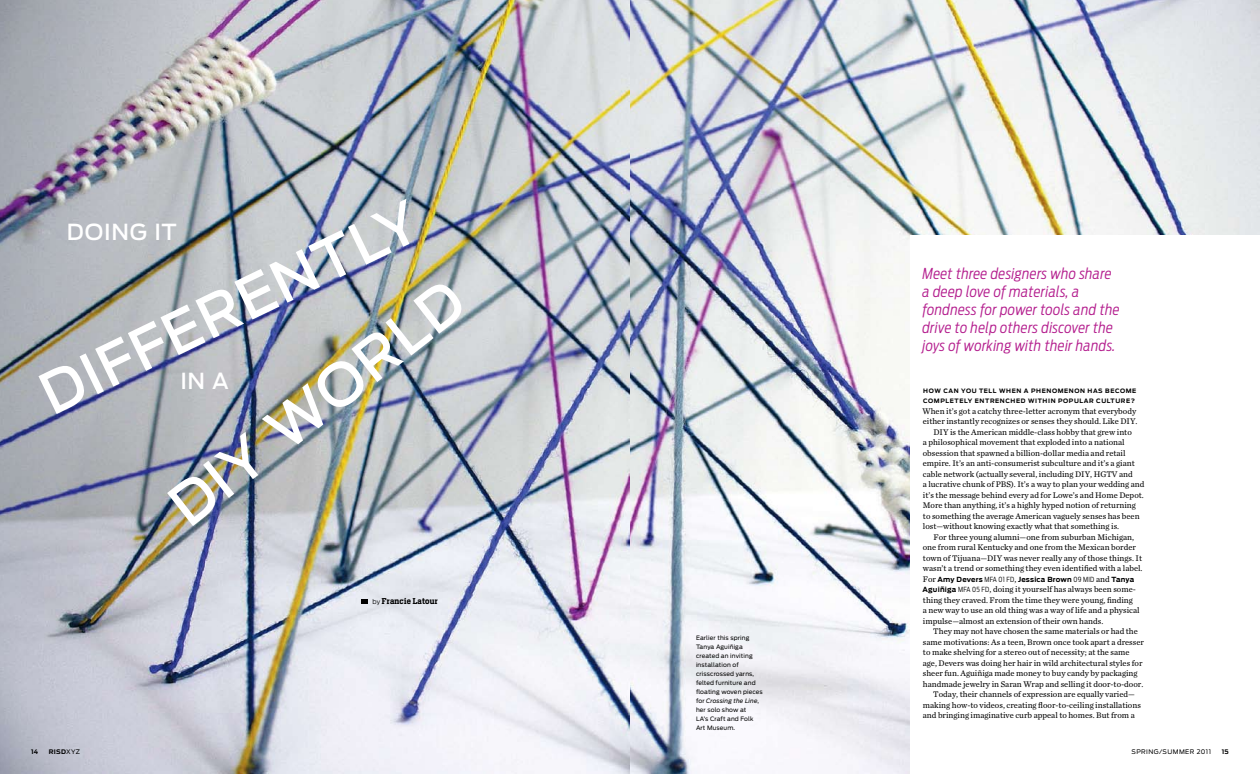
<style>
.page{position:relative;width:1260px;height:774px;background:#fff}
.page>*{position:absolute;margin:0;border:0;box-sizing:border-box;transform-origin:0 0}
.t1{font:500 56.6px "Antenna";color:#fff}
.t2{font:500 22px "Antenna";letter-spacing:.035em;color:#fff}
.t3{font:italic 300 15px/18px "Antenna Cond";letter-spacing:.02em;color:#b41e8e}
.t4{font:8.5px/10.5px "Chronicle Text G2";color:#000}
.t5{font:700 8px "Receiver Beta Cond";letter-spacing:.03em;color:#000}
.t6{font:700 7px "Antenna";letter-spacing:.03em;color:#000}
.t7{font:6.2px "Antenna";letter-spacing:.07em;color:#000}
.t8{font:700 6.2px "Antenna";color:#000}
.t9{font:6px/9px "Antenna";letter-spacing:.02em;color:#000}
.t10{font:700 6px/10.5px "Antenna";letter-spacing:.1em;color:#000}
.s1{font-weight:700}
.s2{font-family:"Antenna";font-weight:300;font-size:6.5px}
.s3{font-style:italic}
.s4{font-family:"Chronicle Text G2";font-weight:400;font-size:8.5px}
.s5{font-family:"Antenna Cond";font-weight:300}
.s6{font-family:"Antenna";font-weight:700;font-size:7px}
.s7{font-family:"Antenna Cond";font-weight:300;font-size:7px}
</style>
<div class="page">
<img style="left:0;top:0;width:1260px;height:774px">
<div style="left:910px;top:235px;width:350px;height:539px;background:#fff"></div>
<svg style="left:361px;top:599px;width:7px;height:5px"></svg>
<h1 class="t1" style="left:29px;top:368px;width:415px;rotate:-26deg">DIFFERENTLY</h1>
<h2 class="t2" style="left:67px;top:219px;width:112px">DOING IT</h2>
<h1 class="t1" style="left:156px;top:486px;width:357px;rotate:-38deg">DIY WORLD</h1>
<h2 class="t2" style="left:180px;top:368px;width:50px">IN A</h2>
<p class="t8" style="left:31px;top:748px;width:9px">14</p>
<p class="t8" style="left:49px;top:748px;width:5px">RIS</p>
<p class="t7" style="left:61px;top:748px;width:21px"><span class="s1">D</span>XYZ</p>
<p class="t5" style="left:372px;top:596px;width:67px"><span class="s2">by</span> Francie Latour</p>
<p class="t9" style="left:696px;top:633px;width:68px">Earlier this spring<br>Tanya Aguiñiga created an inviting installation of crisscrossed yarns, felted furniture and floating woven pieces for <span class="s3">Crossing the Line</span>, her solo show at<br>LA’s Craft and Folk<br>Art M useum.</p>
<h3 class="t3" style="left:922px;top:264px;width:199px">Meet three designers who share a deep love of materials, a fondness for power tools and the drive to help others discover the joys of working with their hands.</h3>
<p class="t10" style="left:923px;top:385px;width:215px">HOW CAN YOU TELL WHEN A PHENOMENON HAS BECOME<br>COMPLETELY ENTRENCHED WITHIN POPULAR CULTURE?</p>
<p class="t4" style="left:923px;top:406px;width:215px">When it’s got a catchy three-letter acronym that everybody</p>
<p class="t4" style="left:923px;top:416px;width:216px">either instantly recognizes or senses they should. Like DIY.</p>
<p class="t4" style="left:933px;top:427px;width:200px">DIY is the American middle-class hobby that grew into</p>
<p class="t4" style="left:923px;top:437px;width:203px">a philosophical movement that exploded into a national</p>
<p class="t4" style="left:923px;top:448px;width:204px">obsession that spawned a billion-dollar media and retail</p>
<p class="t4" style="left:923px;top:458px;width:214px">empire. It’s an anti-consumerist subculture and it’s a giant</p>
<p class="t4" style="left:923px;top:469px;width:212px">cable network (actually several, including DIY, HGTV and</p>
<p class="t4" style="left:923px;top:479px;width:223px">a lucrative chunk of PBS). It’s a way to plan your wedding and</p>
<p class="t4" style="left:923px;top:490px;width:222px">it’s the message behind every ad for Lowe’s and Home Depot.</p>
<p class="t4" style="left:923px;top:500px;width:215px">More than anything, it’s a highly hyped notion of returning</p>
<p class="t4" style="left:923px;top:511px;width:218px">to something the average American vaguely senses has been</p>
<p class="t4" style="left:923px;top:521px;width:198px">lost—without knowing exactly what that something is.</p>
<p class="t4" style="left:933px;top:532px;width:202px">For three young alumni—one from suburban Michigan,</p>
<p class="t4" style="left:923px;top:542px;width:215px">one from rural Kentucky and one from the Mexican border</p>
<p class="t4" style="left:923px;top:553px;width:221px">town of Tijuana—DIY was never really any of those things. It</p>
<p class="t4" style="left:923px;top:563px;width:221px">wasn’t a trend or something they even identified with a label.</p>
<p class="t6" style="left:923px;top:575px;width:213px"><span class="s4">For</span> AMY DEVERS <span class="s5">MFA 01 FD</span><span class="s4">,</span> JESSICA BROWN <span class="s5">09 MID</span> <span class="s4">and</span> TANYA</p>
<p class="t4" style="left:923px;top:584px;width:218px"><span class="s6">AGUIÑIGA</span> <span class="s7">MFA 05 FD</span>, doing it yourself has always been some&shy;thing they craved. From the time they were young, finding<br>a new way to use an old thing was a way of life and a physical impulse—almost an extension of their own hands.</p>
<p class="t4" style="left:933px;top:626px;width:206px">They may not have chosen the same materials or had the</p>
<p class="t4" style="left:923px;top:637px;width:223px">same motivations: As a teen, Brown once took apart a dresser</p>
<p class="t4" style="left:923px;top:647px;width:208px">to make shelving for a stereo out of necessity; at the same</p>
<p class="t4" style="left:923px;top:658px;width:221px">age, Devers was doing her hair in wild architectural styles for</p>
<p class="t4" style="left:923px;top:668px;width:216px">sheer fun. Aguiñiga made money to buy candy by packaging</p>
<p class="t4" style="left:923px;top:679px;width:222px">handmade jewelry in Saran Wrap and selling it door-to-door.</p>
<p class="t4" style="left:933px;top:689px;width:203px">Today, their channels of expression are equally varied—</p>
<p class="t4" style="left:923px;top:700px;width:219px">making how-to videos, creating floor-to-ceiling installations</p>
<p class="t4" style="left:923px;top:710px;width:214px">and bringing imaginative curb appeal to homes. But from a</p>
<p class="t7" style="left:1131px;top:748px;width:38px">sprin /SUMMER</p>
<p class="t7" style="left:1153px;top:748px;width:59px">g summer 2011</p>
<p class="t8" style="left:1222px;top:748px;width:8px">15</p>
</div>
